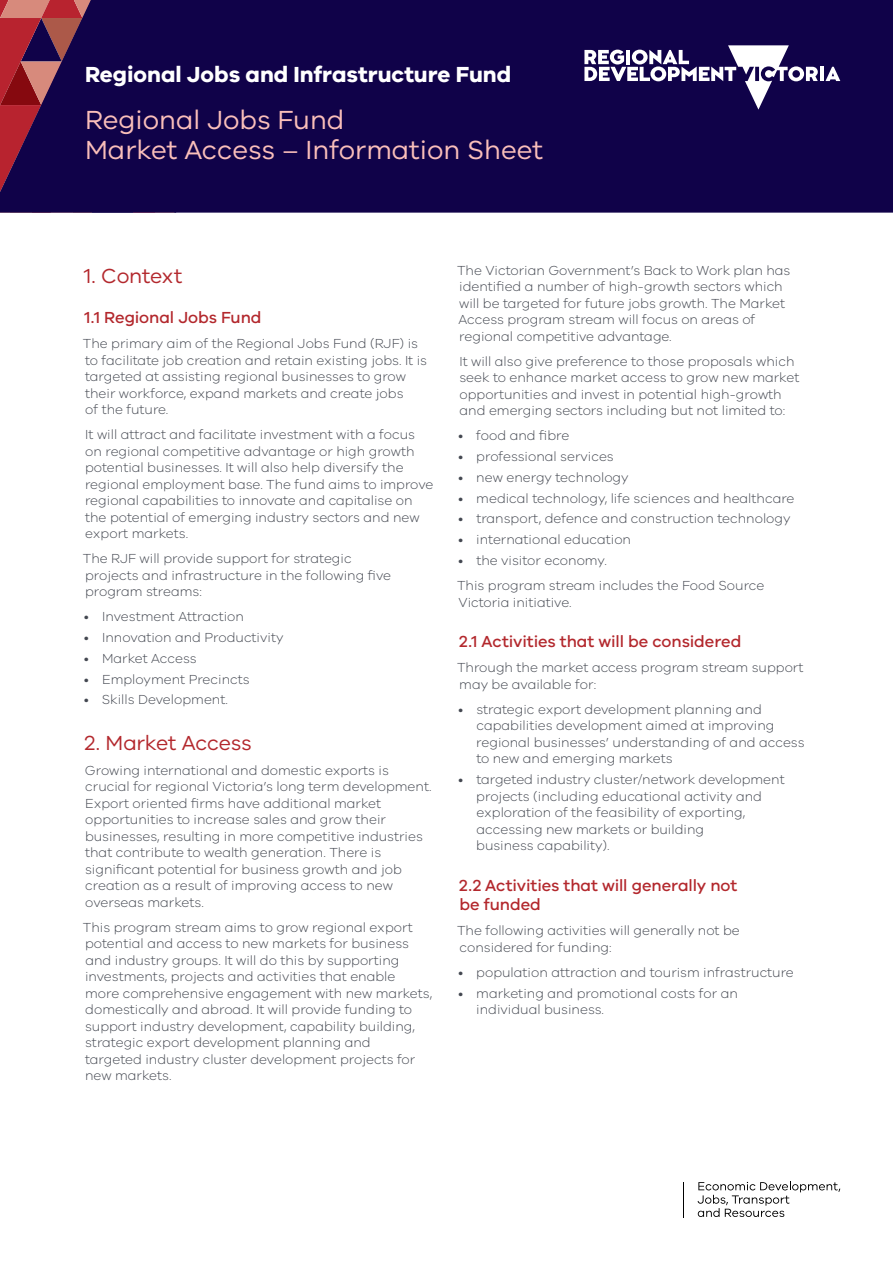
<style>
.page{position:relative;width:893px;height:1263px;background:#fff}
.page>*{position:absolute;margin:0;border:0;box-sizing:border-box;transform-origin:0 0}
.t1{font:27px/30px "VIC";color:#fabfba}
.t2{font:700 22.5px "VIC";color:#fff}
.t3{font:21px "VIC";letter-spacing:-.01em;color:#b3282d}
.t4{font:500 16.5px/19.5px "VIC";letter-spacing:-.005em;color:#b3282d}
.t5{font:300 13.5px/16.5px "VIC";color:#434750}
</style>
<div class="page">
<div style="left:0;top:0;width:893px;height:213px;background:#100249"></div>
<hr style="left:683px;top:1182px;width:1px;height:35px;background:#000">
<svg style="left:698px;top:1181px;width:142px;height:36px"></svg>
<svg style="left:825px;top:67px;width:15px;height:14px"></svg>
<hr style="left:820px;top:67px;width:4px;height:14px;background:#fff">
<svg style="left:584px;top:45px;width:234px;height:64px"></svg>
<h2 class="t2" style="left:85px;top:60px;width:428px">Regional Jobs and Infrastructure Fund</h2>
<h1 class="t1" style="left:85px;top:104px;width:460px">Regional Jobs Fund<br>Market Access – Information Sheet</h1>
<h3 class="t3" style="left:84px;top:263px;width:100px">1. Context</h3>
<p class="t4" style="left:84px;top:307px;width:179px">1.1 Regional Jobs Fund</p>
<p class="t5" style="left:83px;top:335px;width:346px">The primary aim of the Regional Jobs Fund (RJF) is to facilitate job creation and retain existing jobs. It is targeted at assisting regional businesses to grow their workforce, expand markets and create jobs<br>of the future.</p>
<p class="t5" style="left:85px;top:426px;width:350px">It will attract and facilitate investment with a focus on regional competitive advantage or high growth potential businesses. It will also help diversify the regional employment base. The fund aims to improve regional capabilities to innovate and capitalise on the potential of emerging industry sectors and new export markets.</p>
<p class="t5" style="left:83px;top:550px;width:310px">The RJF will provide support for strategic projects and infrastructure in the following five program streams:</p>
<p class="t5" style="left:84px;top:608px;width:162px">• Investment Attraction</p>
<p class="t5" style="left:84px;top:629px;width:201px">• Innovation and Productivity</p>
<p class="t5" style="left:84px;top:649px;width:114px">• Market Access</p>
<p class="t5" style="left:84px;top:670px;width:167px">• Employment Precincts</p>
<p class="t5" style="left:84px;top:691px;width:146px">• Skills Development.</p>
<h3 class="t3" style="left:84px;top:730px;width:169px">2. Market Access</h3>
<p class="t5" style="left:85px;top:761px;width:348px">Growing international and domestic exports is crucial for regional Victoria’s long term development.<br>Export oriented firms have additional market opportunities to increase sales and grow their businesses, resulting in more competitive industries that contribute to wealth generation. There is significant potential for business growth and job creation as a result of improving access to new overseas markets.</p>
<p class="t5" style="left:83px;top:918px;width:351px">This program stream aims to grow regional export potential and access to new markets for business and industry groups. It will do this by supporting investments, projects and activities that enable<br>more comprehensive engagement with new markets, domestically and abroad. It will provide funding to support industry development, capability building, strategic export development planning and<br>targeted industry cluster development projects for new markets.</p>
<p class="t5" style="left:457px;top:262px;width:335px">The Victorian Government’s Back to Work plan has identified a number of high-growth sectors which will be targeted for future jobs growth. The Market Access program stream will focus on areas of regional competitive advantage.</p>
<p class="t5" style="left:459px;top:353px;width:342px">It will also give preference to those proposals which seek to enhance market access to grow new market opportunities and invest in potential high-growth and emerging sectors including but not limited to:</p>
<p class="t5" style="left:458px;top:427px;width:113px">• food and fibre</p>
<p class="t5" style="left:458px;top:448px;width:157px">• professional services</p>
<p class="t5" style="left:458px;top:469px;width:172px">• new energy technology</p>
<p class="t5" style="left:458px;top:489px;width:338px">• medical technology, life sciences and healthcare</p>
<p class="t5" style="left:458px;top:510px;width:334px">• transport, defence and construction technology</p>
<p class="t5" style="left:458px;top:531px;width:175px">• international education</p>
<p class="t5" style="left:457px;top:547px;width:309px;line-height:25px">• the visitor economy.<br>This program stream includes the Food Source</p>
<p class="t5" style="left:458px;top:593px;width:115px">Victoria initiative.</p>
<p class="t4" style="left:459px;top:632px;width:284px">2.1 Activities that will be considered</p>
<p class="t5" style="left:457px;top:659px;width:348px">Through the market access program stream support may be available for:</p>
<p class="t5" style="left:476px;top:701px;width:330px;text-indent:-18px">• strategic export development planning and capabilities development aimed at improving regional businesses’ understanding of and access to new and emerging markets</p>
<p class="t5" style="left:476px;top:771px;width:310px;text-indent:-18px">• targeted industry cluster/network development projects (including educational activity and exploration of the feasibility of exporting, accessing new markets or building<br>business capability).</p>
<p class="t4" style="left:459px;top:875px;width:280px">2.2 Activities that will generally not be funded</p>
<p class="t5" style="left:457px;top:922px;width:284px">The following activities will generally not be considered for funding:</p>
<p class="t5" style="left:458px;top:964px;width:337px">• population attraction and tourism infrastructure</p>
<p class="t5" style="left:476px;top:984px;width:263px;text-indent:-18px">• marketing and promotional costs for an individual business.</p>
</div>
